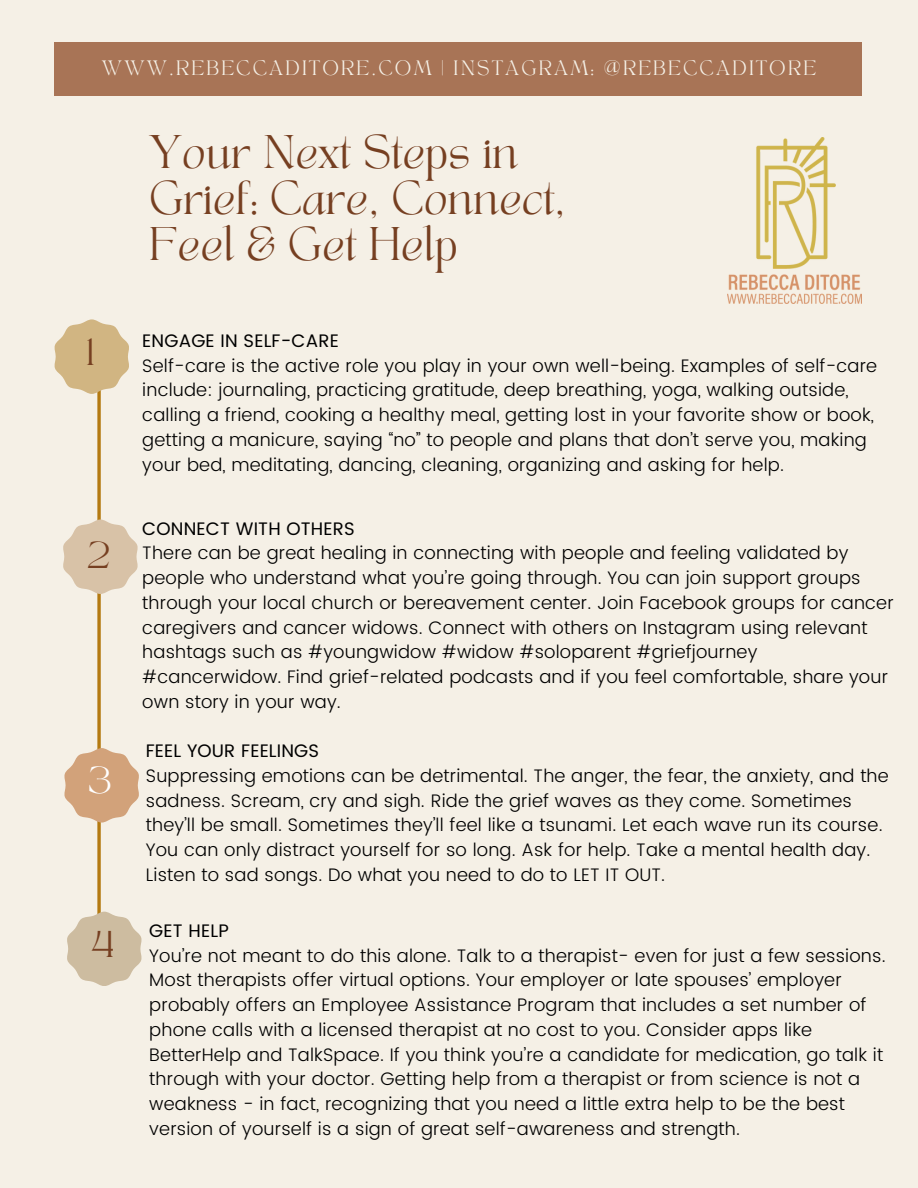
<style>
.page{position:relative;width:918px;height:1188px;background:#f5f0e6}
.page>*{position:absolute;margin:0;border:0;box-sizing:border-box;transform-origin:0 0}
.t1{font:33px/46.2px "TANAEGEAN";color:#763f21}
.t2{font:26.1px "TANAEGEAN";color:#763f21}
.t3{font:26.1px "TANAEGEAN";color:#fff}
.t4{font:300 18.15px/24.8px "Poppins";letter-spacing:.01em;color:#000}
.t5{font:14.55px "TANAEGEAN";letter-spacing:.16em;color:#f5f0e6}
.s1{font-weight:400}
</style>
<div class="page">
<svg style="left:97px;top:394px;width:4px;height:518px"></svg>
<svg style="left:55px;top:319px;width:74px;height:75px"></svg>
<svg style="left:63px;top:519px;width:75px;height:75px"></svg>
<svg style="left:64px;top:748px;width:75px;height:75px"></svg>
<svg style="left:67px;top:912px;width:75px;height:74px"></svg>
<div style="left:54px;top:42px;width:808px;height:54px;background:#a87456"></div>
<img style="left:728px;top:137px;width:134px;height:167px">
<p class="t5" style="left:102px;top:59px;width:715px">WWW.REBECCADITORE.COM | INSTAGRAM: @REBECCADITORE</p>
<h2 class="t2" style="left:86px;top:337px;width:10px">1</h2>
<h2 class="t2" style="left:88px;top:540px;width:23px">2</h2>
<h2 class="t3" style="left:89px;top:765px;width:25px">3</h2>
<h2 class="t2" style="left:92px;top:929px;width:24px">4</h2>
<p class="t1" style="left:149px;top:134px;width:417px">Your Next Steps in<br>Grief: Care, Connect,<br>Feel &amp; Get Help</p>
<p class="t4" style="left:142px;top:328px;width:736px"><span class="s1">ENGAGE IN SELF-CARE<br></span>Self-care is the active role you play in your own well-being. Examples of self-care include: journaling, practicing gratitude, deep breathing, yoga, walking outside, calling a friend, cooking a healthy meal, getting lost in your favorite show or book, getting a manicure, saying “no” to people and plans that don’t serve you, making your bed, meditating, dancing, cleaning, organizing and asking for help.</p>
<p class="t4" style="left:142px;top:516px;width:753px"><span class="s1">CONNECT WITH OTHERS<br></span>There can be great healing in connecting with people and feeling validated by people who understand what you’re going through. You can join support groups through your local church or bereavement center. Join Facebook groups for cancer caregivers and cancer widows. Connect with others on Instagram using relevant hashtags such as #youngwidow #widow #soloparent #griefjourney #cancerwidow. Find grief-related podcasts and if you feel comfortable, share your own story in your way.</p>
<h1 class="t4" style="left:146px;top:738px;width:745px"><span class="s1">FEEL YOUR FEELINGS<br></span>Suppressing emotions can be detrimental. The anger, the fear, the anxiety, and the sadness. Scream, cry and sigh. Ride the grief waves as they come. Sometimes they’ll be small. Sometimes they’ll feel like a tsunami. Let each wave run its course.<br>You can only distract yourself for so long. Ask for help. Take a mental health day.<br>Listen to sad songs. Do what you need to do to LET IT OUT.</h1>
<p class="t4" style="left:149px;top:918px;width:738px"><span class="s1">GET HELP<br></span>You’re not meant to do this alone. Talk to a therapist- even for just a few sessions.<br>Most therapists offer virtual options. Your employer or late spouses’ employer probably offers an Employee Assistance Program that includes a set number of phone calls with a licensed therapist at no cost to you. Consider apps like BetterHelp and TalkSpace. If you think you’re a candidate for medication, go talk it through with your doctor. Getting help from a therapist or from science is not a weakness - in fact, recognizing that you need a little extra help to be the best version of yourself is a sign of great self-awareness and strength.</p>
</div>
